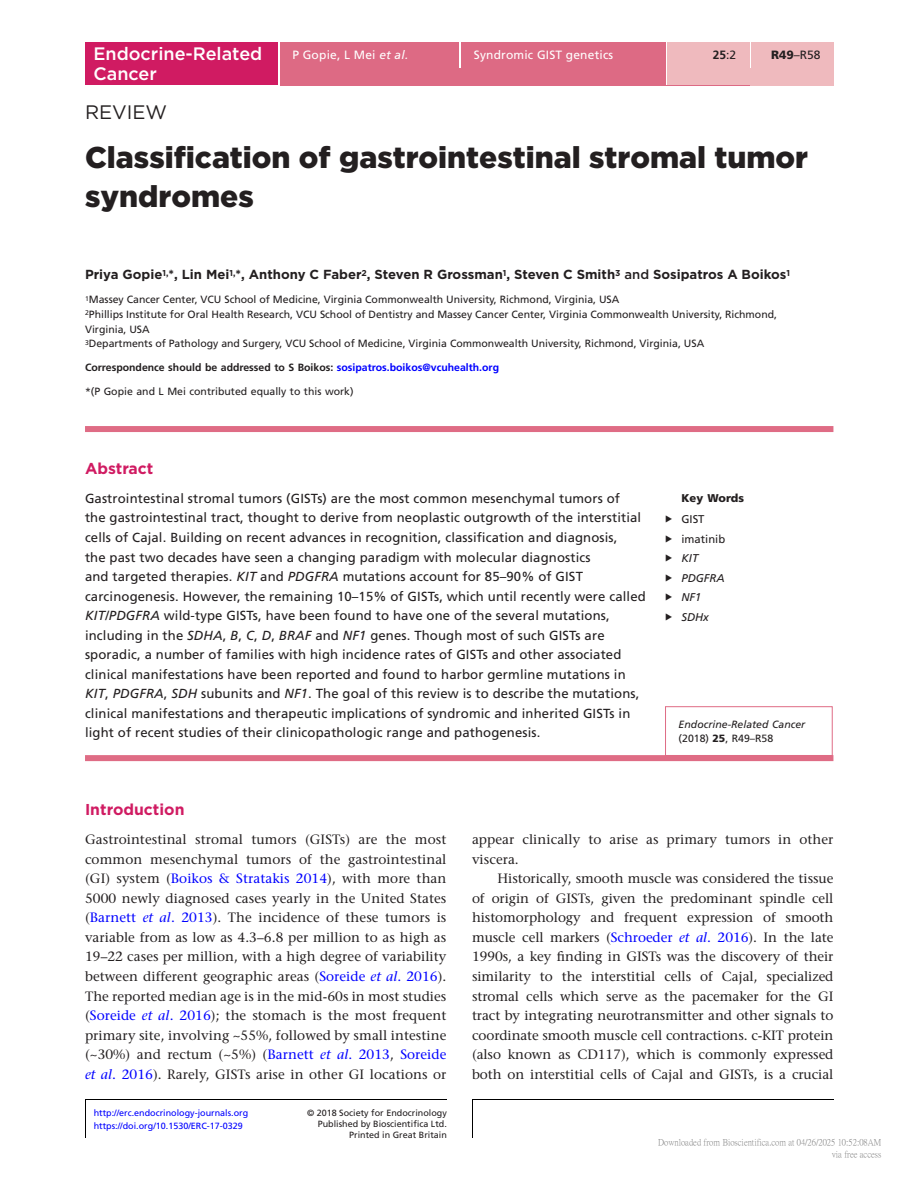
<style>
.page{position:relative;width:919px;height:1187px;background:#fff}
.page>*{position:absolute;margin:0;border:0;box-sizing:border-box;transform-origin:0 0}
.CT{font:900 30px/39px "Gotham";color:#231f20}
.AT{font:19.5px "Gotham";color:#231f20}
.t1{font:500 18px "Gotham";color:#fff}
.H1_Rule{font:700 15.75px "Gotham";color:#d01b62}
.ABS_H{font:700 15.75px "Gotham";color:#d01b62}
.TXT{font:500 13.5px/19.5px "Stone Serif Std";letter-spacing:.005em;color:#231f20;text-align:justify}
.TXI{font:500 13.5px/19.5px "Stone Serif Std";letter-spacing:-.005em;color:#231f20;text-align:justify}
.ABS_TXT{font:13.2px/19.5px "Frutiger LT Std";letter-spacing:.01em;color:#231f20}
.AU{font:700 13.2px "Gotham";color:#231f20}
.t2{font:12px "Frutiger LT Std";letter-spacing:.015em;color:#fff}
.t3{font:12px "Frutiger LT Std";color:#231f20}
.V{font:700 12px "Frutiger LT Std";color:#231f20}
.t4{font:italic 11.25px "Frutiger LT Std";color:#231f20}
.t5{font:11.25px "Frutiger LT Std";color:#231f20}
.Keywords_Head{font:900 11.25px "Frutiger LT Std";color:#231f20}
.Address{font:10.5px/14.7px "Frutiger LT Std";color:#231f20}
.Corres{font:700 10.5px "Frutiger LT Std";color:#231f20}
.FN{font:10.5px "Frutiger LT Std";color:#231f20}
.Corres-2{font:italic 10.5px/14.7px "Frutiger LT Std";color:#231f20}
.t6{font:9px "Frutiger LT Std";color:#231f20}
.TXT-2{font:9px "Frutiger LT Std";color:#00f}
.t7{font:9px/12px "P Ming Li U";color:rgb(0 0 0/.5);text-align:right}
.s1{font-weight:400}
.s2{font-style:italic}
.s3{font-weight:900}
.s4{font-weight:500}
.s5{color:#00f}
.s6{font-style:normal}
.s7{font-weight:900;font-style:normal}
.s8{font-style:italic;color:#00f}
</style>
<div class="page">
<hr style="left:472px;top:1099px;width:1px;height:38px;background:#000">
<hr style="left:472px;top:1099px;width:361px;height:1px;background:#000">
<hr style="left:85px;top:1099px;width:1px;height:38px;background:#000">
<hr style="left:85px;top:1099px;width:362px;height:1px;background:#000">
<div style="left:85px;top:43px;width:194px;height:42px;background:#d01b62"></div>
<div style="left:280px;top:51px;width:553px;height:34px;background:#dd6a84"></div>
<div style="left:280px;top:43px;width:179px;height:8px;background:#dd6a84"></div>
<hr style="left:459px;top:43px;width:2px;height:25px;background:#fff">
<div style="left:461px;top:43px;width:204px;height:42px;background:#dd6a84"></div>
<hr style="left:665px;top:43px;width:2px;height:42px;background:#fff">
<div style="left:667px;top:43px;width:82px;height:42px;background:#efbabe"></div>
<div style="left:749px;top:68px;width:84px;height:17px;background:#efbabe"></div>
<hr style="left:749px;top:43px;width:2px;height:25px;background:#fff">
<div style="left:751px;top:43px;width:82px;height:25px;background:#efbabe"></div>
<div style="left:85px;top:426px;width:748px;height:6px;background:#df6c85"></div>
<div style="left:85px;top:755px;width:748px;height:6px;background:#df6c85"></div>
<div style="left:665px;top:706px;width:167px;height:49px;border:1px solid #df6c85"></div>
<h3 class="t1" style="left:93px;top:42px;width:170px">Endocrine-Related</h3>
<p class="V" style="left:712px;top:48px;width:25px">25<span class="s1">:2</span></p>
<h3 class="t1" style="left:93px;top:61px;width:65px">Cancer</h3>
<p class="t2" style="left:292px;top:48px;width:117px">P Gopie, L Mei <span class="s2">et al.</span></p>
<p class="t2" style="left:474px;top:48px;width:141px">Syndromic GIST genetics</p>
<p class="t3" style="left:771px;top:48px;width:51px"><span class="s3">R49</span>–R58</p>
<p class="AT" style="left:85px;top:101px;width:84px">REVIEW</p>
<p class="CT" style="left:85px;top:137px;width:724px">Classification of gastrointestinal stromal tumor syndromes</p>
<p class="AU" style="left:85px;top:265px;width:706px">Priya Gopie<sup>1,</sup>*, Lin Mei<sup>1,</sup>*, Anthony C Faber<sup>2</sup>, Steven R Grossman<sup>1</sup>, Steven C Smith<sup>3</sup> <span class="s4">and</span> Sosipatros A Boikos<sup>1</sup></p>
<p class="Address" style="left:85px;top:292px;width:536px"><sup>1</sup>Massey Cancer Center, VCU School of Medicine, Virginia Commonwealth University, Richmond, Virginia, USA</p>
<p class="Address" style="left:85px;top:307px;width:693px"><sup>2</sup>Phillips Institute for Oral Health Research, VCU School of Dentistry and Massey Cancer Center, Virginia Commonwealth University, Richmond,<br>Virginia, USA</p>
<p class="Address" style="left:85px;top:336px;width:620px"><sup>3</sup>Departments of Pathology and Surgery, VCU School of Medicine, Virginia Commonwealth University, Richmond, Virginia, USA</p>
<p class="Corres" style="left:85px;top:361px;width:415px">Correspondence should be addressed to S Boikos: <span class="s5">sosipatros.boikos@vcuhealth.org</span></p>
<p class="FN" style="left:85px;top:385px;width:270px">*(P Gopie and L Mei contributed equally to this work)</p>
<p class="ABS_H" style="left:85px;top:458px;width:70px">Abstract</p>
<p class="ABS_TXT" style="left:85px;top:488px;width:562px">Gastrointestinal stromal tumors (GISTs) are the most common mesenchymal tumors of<br>the gastrointestinal tract, thought to derive from neoplastic outgrowth of the interstitial cells of Cajal. Building on recent advances in recognition, classification and diagnosis,<br>the past two decades have seen a changing paradigm with molecular diagnostics<br>and targeted therapies. <span class="s2">KIT</span> and <span class="s2">PDGFRA</span> mutations account for 85–90% of GIST carcinogenesis. However, the remaining 10–15% of GISTs, which until recently were called <span class="s2">KIT/PDGFRA</span> wild-type GISTs, have been found to have one of the several mutations, including in the <span class="s2">SDHA</span>, <span class="s2">B</span>, <span class="s2">C</span>, <span class="s2">D</span>, <span class="s2">BRAF</span> and <span class="s2">NF1</span> genes. Though most of such GISTs are sporadic, a number of families with high incidence rates of GISTs and other associated clinical manifestations have been reported and found to harbor germline mutations in <span class="s2">KIT</span>, <span class="s2">PDGFRA</span>, <span class="s2">SDH</span> subunits and <span class="s2">NF1</span>. The goal of this review is to describe the mutations, clinical manifestations and therapeutic implications of syndromic and inherited GISTs in light of recent studies of their clinicopathologic range and pathogenesis.</p>
<p class="Keywords_Head" style="left:681px;top:491px;width:64px">Key Words</p>
<p class="t5" style="left:681px;top:513px;width:25px">GIST</p>
<p class="t5" style="left:681px;top:532px;width:45px">imatinib</p>
<p class="t4" style="left:681px;top:552px;width:18px">KIT</p>
<p class="t4" style="left:681px;top:571px;width:45px">PDGFRA</p>
<p class="t4" style="left:681px;top:591px;width:22px">NF1</p>
<p class="t4" style="left:681px;top:610px;width:29px">SDHx</p>
<p class="Corres-2" style="left:678px;top:716px;width:128px">Endocrine-Related Cancer <span class="s6">(2018)</span> <span class="s7">25</span><span class="s6">, R49–R58</span></p>
<p class="H1_Rule" style="left:85px;top:799px;width:101px">Introduction</p>
<p class="TXT" style="left:85px;top:830px;width:363px">Gastrointestinal stromal tumors (GISTs) are the most common mesenchymal tumors of the gastrointestinal (GI) system (<span class="s5">Boikos &amp; Stratakis 2014</span>), with more than 5000 newly diagnosed cases yearly in the United States (<span class="s5">Barnett</span> <span class="s8">et al</span><span class="s5">. 2013</span>). The incidence of these tumors is variable from as low as 4.3–6.8 per million to as high as 19–22 cases per million, with a high degree of variability between different geographic areas (<span class="s5">Soreide</span> <span class="s8">et al</span><span class="s5">. 2016</span>).<br>The reported median age is in the mid-60s in most studies (<span class="s5">Soreide</span> <span class="s8">et al</span><span class="s5">. 2016</span>); the stomach is the most frequent primary site, involving ~55%, followed by small intestine (~30%) and rectum (~5%) (<span class="s5">Barnett</span> <span class="s8">et al</span><span class="s5">. 2013</span>, <span class="s5">Soreide </span><span class="s8">et al</span><span class="s5">. 2016</span>). Rarely, GISTs arise in other GI locations or</p>
<p class="TXT" style="left:472px;top:830px;width:363px">appear clinically to arise as primary tumors in other viscera.</p>
<p class="TXI" style="left:472px;top:869px;width:363px;text-indent:26px">Historically, smooth muscle was considered the tissue of origin of GISTs, given the predominant spindle cell histomorphology and frequent expression of smooth muscle cell markers (<span class="s5">Schroeder</span> <span class="s8">et al</span><span class="s5">. 2016</span>). In the late 1990s, a key finding in GISTs was the discovery of their similarity to the interstitial cells of Cajal, specialized stromal cells which serve as the pacemaker for the GI tract by integrating neurotransmitter and other signals to coordinate smooth muscle cell contractions. c-KIT protein (also known as CD117), which is commonly expressed both on interstitial cells of Cajal and GISTs, is a crucial</p>
<p class="TXT-2" style="left:94px;top:1107px;width:156px">http://erc.endocrinology-journals.org</p>
<p class="t6" style="left:307px;top:1107px;width:141px">© 2018 Society for Endocrinology</p>
<p class="t6" style="left:349px;top:1129px;width:99px">Printed in Great Britain</p>
<p class="t6" style="left:318px;top:1118px;width:131px">Published by Bioscientifica Ltd.</p>
<p class="TXT-2" style="left:94px;top:1120px;width:151px">https://doi.org/10.1530/ERC-17-0329</p>
<p class="t7" style="left:658px;top:1136px;width:225px">Downloaded from Bioscientifica.com at 04/26/2025 10:52:08AM via free access</p>
</div>
